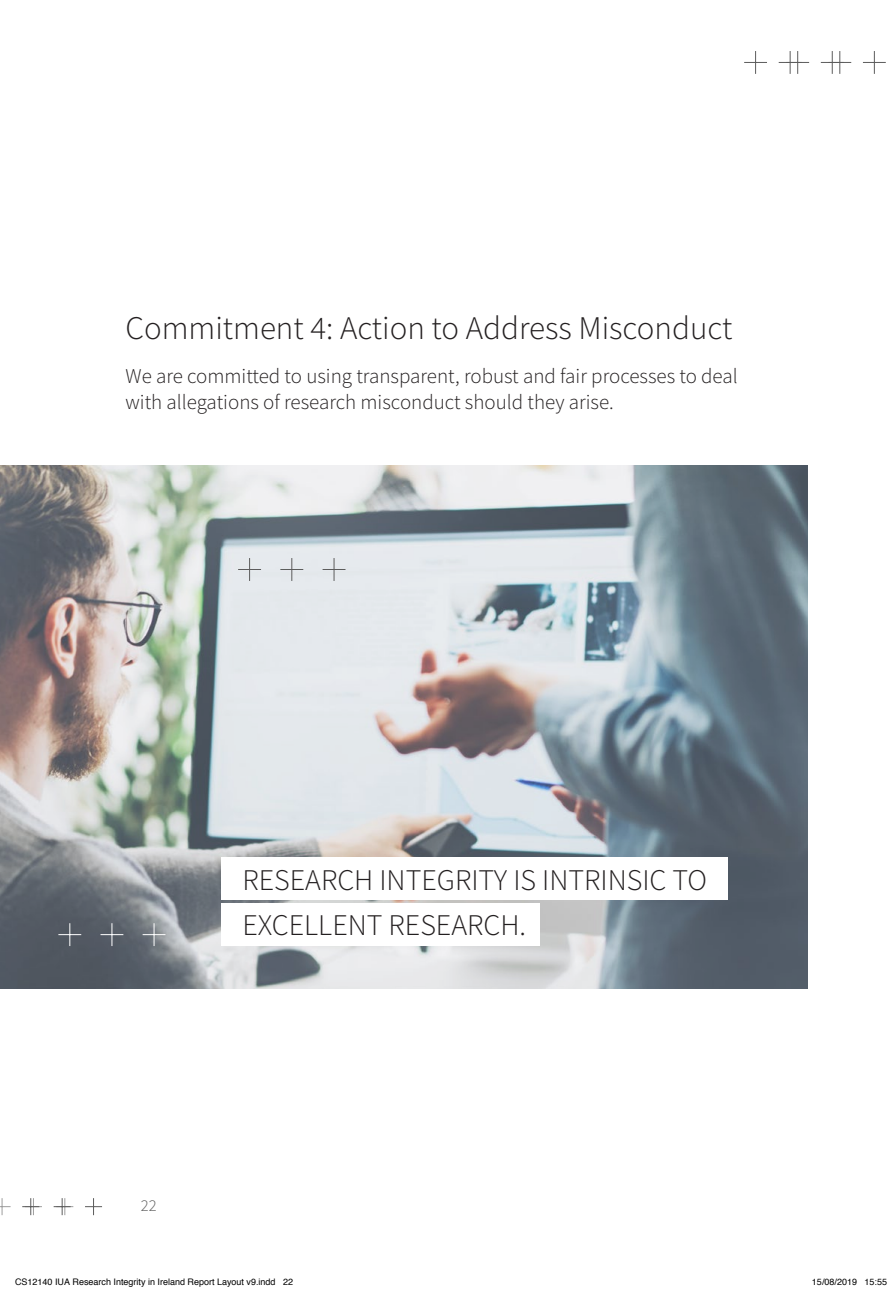
<style>
.page{position:relative;width:893px;height:1290px;background:#fff}
.page>*{position:absolute;margin:0;border:0;box-sizing:border-box;transform-origin:0 0}
.t1{font:300 33px "Source Sans Pro";color:#231f20}
.t2{font:300 30px/45px "Source Sans Pro";color:#231f20}
.t3{font:300 21px/25.5px "Source Sans Pro";color:#231f20}
.t4{font:300 16.5px "Source Sans Pro";color:#5c5c5c}
.t5{font:9px "Helvetica";color:#000}
</style>
<div class="page">
<svg style="left:85px;top:1198px;width:17px;height:17px"></svg>
<svg style="left:54px;top:1198px;width:19px;height:17px"></svg>
<svg style="left:22px;top:1198px;width:20px;height:17px"></svg>
<svg style="left:0;top:1198px;width:11px;height:17px"></svg>
<img style="left:0;top:465px;width:808px;height:523px">
<svg style="left:744px;top:51px;width:23px;height:23px"></svg>
<svg style="left:779px;top:51px;width:30px;height:23px"></svg>
<svg style="left:821px;top:51px;width:30px;height:23px"></svg>
<svg style="left:863px;top:51px;width:23px;height:23px"></svg>
<svg style="left:58px;top:923px;width:23px;height:23px"></svg>
<svg style="left:101px;top:923px;width:22px;height:23px"></svg>
<svg style="left:143px;top:923px;width:22px;height:23px"></svg>
<div style="left:221px;top:857px;width:506px;height:42px;background:#fff"></div>
<div style="left:221px;top:903px;width:319px;height:42px;background:#fff"></div>
<svg style="left:238px;top:558px;width:23px;height:23px"></svg>
<svg style="left:280px;top:558px;width:23px;height:23px"></svg>
<svg style="left:323px;top:558px;width:22px;height:23px"></svg>
<p class="t1" style="left:125px;top:307px;width:608px">Commitment 4: Action to Address Misconduct</p>
<p class="t3" style="left:125px;top:364px;width:614px">We are committed to using transparent, robust and fair processes to deal with allegations of research misconduct should they arise.</p>
<p class="t2" style="left:242px;top:857px;width:466px">RESEARCH INTEGRITY IS INTRINSIC TO<br>EXCELLENT RESEARCH.</p>
<p class="t4" style="left:141px;top:1195px;width:17px">22</p>
<p class="t5" style="left:15px;top:1275px;width:280px">CS12140 IUA Research Integrity in Ireland Report Layout v9.indd 22</p>
<p class="t5" style="left:812px;top:1275px;width:77px">15/08/2019 15:55</p>
</div>
